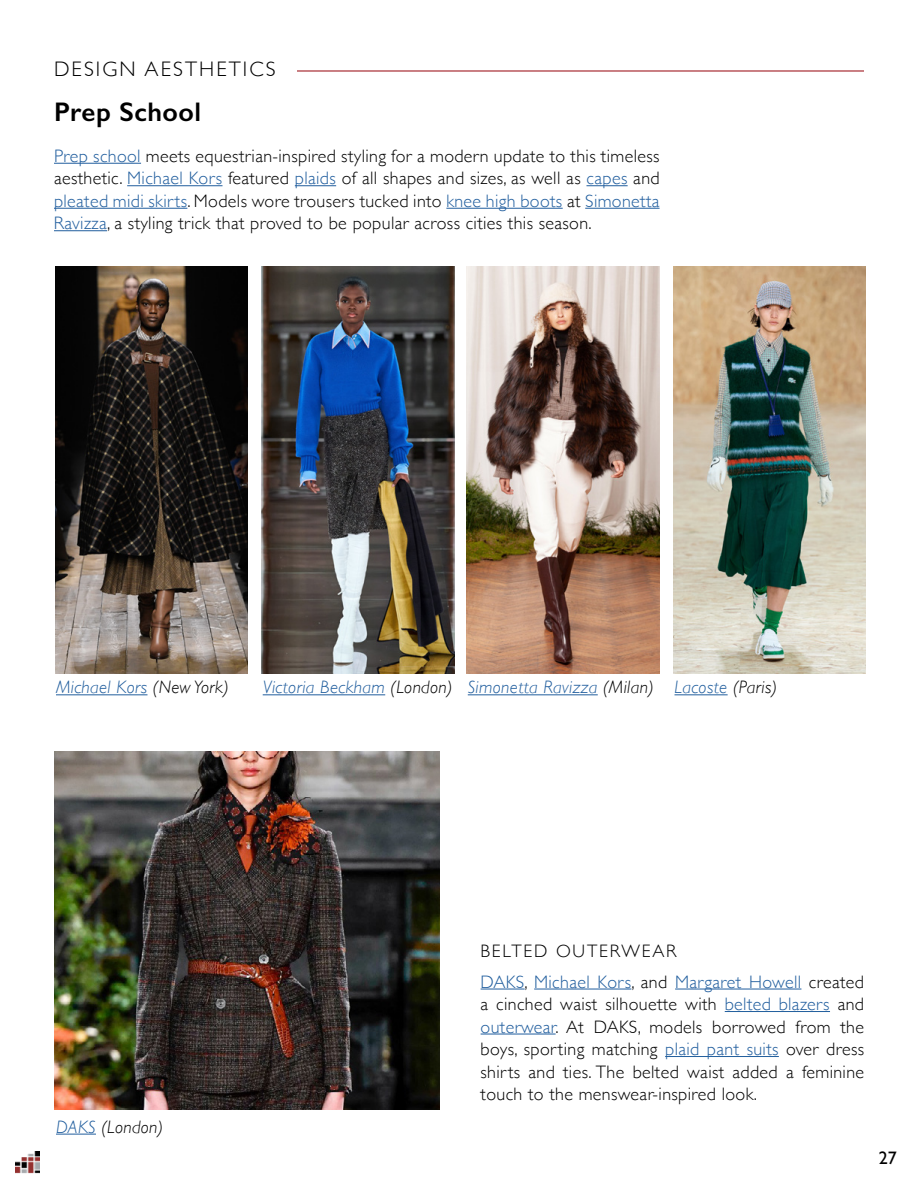
<style>
.page{position:relative;width:918px;height:1188px;background:#fff}
.page>*{position:absolute;margin:0;border:0;box-sizing:border-box;transform-origin:0 0}
.t1{font:600 27px "Gill Sans";letter-spacing:.02em;color:#000}
.t2{font:300 21px "Gill Sans";letter-spacing:.1em;color:#000}
.t3{font:300 18px/22.5px "Gill Sans";letter-spacing:.02em;color:#000;text-align:justify}
.t4{font:italic 300 18px "Gill Sans";letter-spacing:.02em;color:#215e9e}
.t5{font:300 18px "Gill Sans";letter-spacing:.1em;color:#000}
.t6{font:italic 300 18px "Gill Sans";letter-spacing:.02em;color:#000}
.t7{font:18px "Gill Sans";color:#000}
.s1{color:#215e9e}
.s2{color:#000}
</style>
<div class="page">
<hr style="left:297px;top:70px;width:567px;height:2px;background:#a11d24">
<img style="left:54px;top:752px;width:386px;height:357px">
<hr style="left:481px;top:989px;width:44px;height:1px;background:#215e9e">
<hr style="left:534px;top:989px;width:97px;height:1px;background:#215e9e">
<hr style="left:675px;top:989px;width:126px;height:1px;background:#215e9e">
<hr style="left:725px;top:1011px;width:105px;height:1px;background:#215e9e">
<hr style="left:481px;top:1034px;width:75px;height:1px;background:#215e9e">
<hr style="left:665px;top:1056px;width:114px;height:1px;background:#215e9e">
<img style="left:16px;top:1152px;width:24px;height:22px">
<hr style="left:54px;top:163px;width:87px;height:1px;background:#215e9e">
<hr style="left:127px;top:185px;width:96px;height:1px;background:#215e9e">
<hr style="left:295px;top:185px;width:41px;height:1px;background:#215e9e">
<hr style="left:586px;top:185px;width:42px;height:1px;background:#215e9e">
<hr style="left:54px;top:208px;width:133px;height:1px;background:#215e9e">
<hr style="left:446px;top:208px;width:117px;height:1px;background:#215e9e">
<hr style="left:585px;top:208px;width:75px;height:1px;background:#215e9e">
<hr style="left:54px;top:230px;width:53px;height:1px;background:#215e9e">
<img style="left:55px;top:266px;width:193px;height:408px">
<img style="left:262px;top:266px;width:192px;height:408px">
<img style="left:467px;top:266px;width:193px;height:408px">
<img style="left:673px;top:266px;width:193px;height:408px">
<hr style="left:56px;top:694px;width:92px;height:1px;background:#215e9e">
<hr style="left:263px;top:694px;width:122px;height:1px;background:#215e9e">
<hr style="left:468px;top:694px;width:130px;height:1px;background:#215e9e">
<hr style="left:675px;top:694px;width:53px;height:1px;background:#215e9e">
<hr style="left:56px;top:1134px;width:40px;height:1px;background:#215e9e">
<p class="t2" style="left:54px;top:53px;width:223px">DESIGN AESTHETICS</p>
<h1 class="t1" style="left:54px;top:96px;width:149px">Prep School</h1>
<p class="t3" style="left:54px;top:144px;width:607px"><span class="s1">Prep school</span> meets equestrian-inspired styling for a modern update to this timeless aesthetic. <span class="s1">Michael Kors</span> featured <span class="s1">plaids</span> of all shapes and sizes, as well as <span class="s1">capes</span> and <span class="s1">pleated midi skirts</span>. Models wore trousers tucked into <span class="s1">knee high boots</span> at <span class="s1">Simonetta Ravizza</span>, a styling trick that proved to be popular across cities this season.</p>
<p class="t4" style="left:56px;top:677px;width:174px">Michael Kors <span class="s2">(New York)</span></p>
<p class="t4" style="left:263px;top:677px;width:516px">Victoria Beckham <span class="s2">(London)</span> Simonetta Ravizza <span class="s2">(Milan)</span> Lacoste <span class="s2">(Paris)</span></p>
<p class="t6" style="left:56px;top:1117px;width:109px"><span class="s1">DAKS</span> (London)</p>
<p class="t5" style="left:481px;top:936px;width:197px">BELTED OUTERWEAR</p>
<p class="t3" style="left:481px;top:970px;width:385px"><span class="s1">DAKS</span>, <span class="s1">Michael Kors</span>, and <span class="s1">Margaret Howell</span> created a cinched waist silhouette with <span class="s1">belted blazers</span> and <span class="s1">outerwear</span>. At DAKS, models borrowed from the boys, sporting matching <span class="s1">plaid pant suits</span> over dress shirts and ties. The belted waist added a feminine touch to the menswear-inspired look.</p>
<p class="t7" style="left:879px;top:1147px;width:19px">27</p>
</div>
